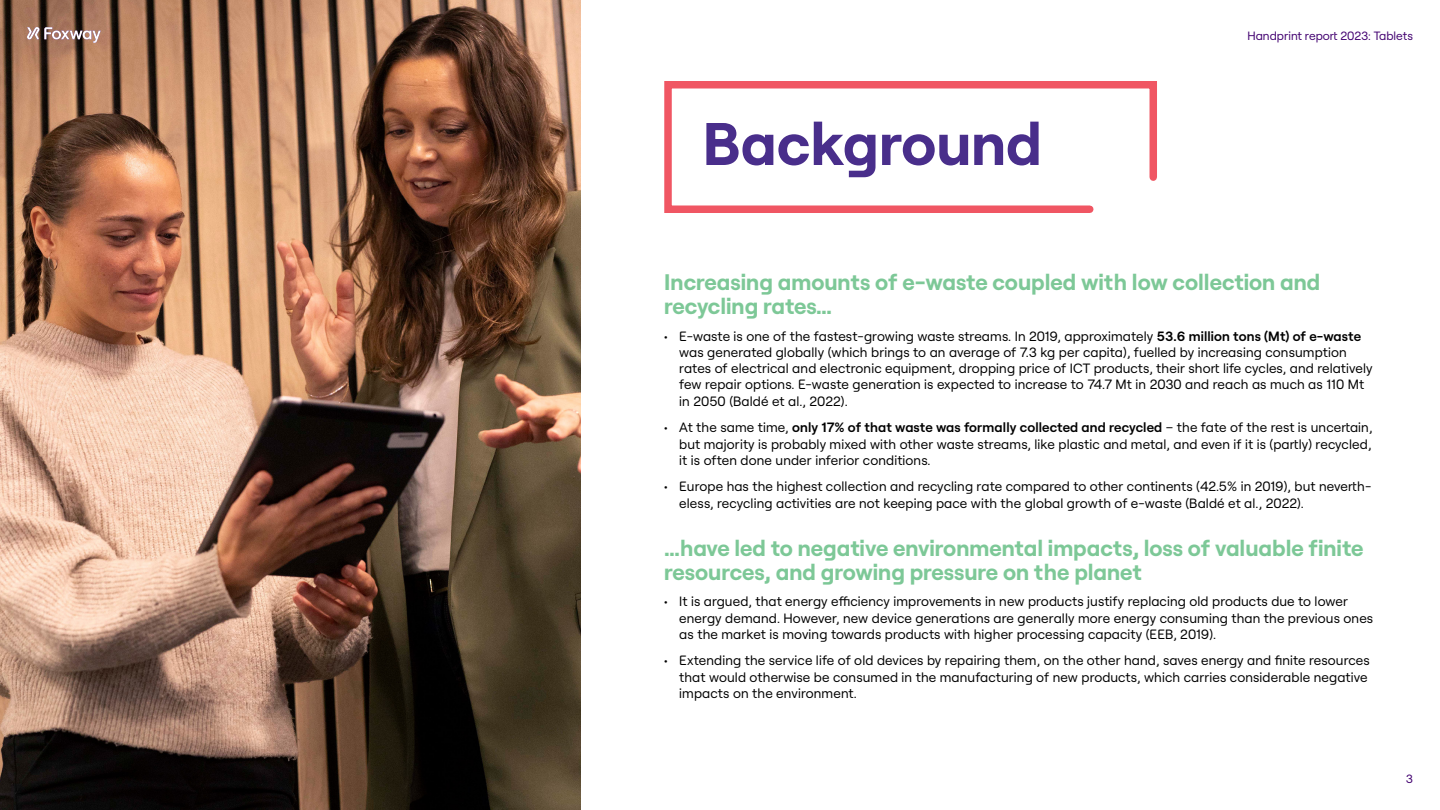
<style>
.page{position:relative;width:1440px;height:810px;background:#fff}
.page>*{position:absolute;margin:0;border:0;box-sizing:border-box;transform-origin:0 0}
.t1{font:700 60px "Roobert Foxway";color:#492e8b}
.t2{font:700 22.5px/24px "Roobert Foxway";color:#7dc897}
.t3{font:13.5px/16.2px "Roobert Foxway";letter-spacing:.01em;color:#000}
.t4{font:12px "Roobert Foxway";color:#420070}
.s1{font-weight:600}
</style>
<div class="page">
<svg style="left:664px;top:81px;width:493px;height:132px"></svg>
<img style="left:0;top:0;width:580px;height:810px">
<svg style="left:27px;top:27px;width:74px;height:16px"></svg>
<h1 class="t1" style="left:703px;top:97px;width:341px">Background</h1>
<p class="t4" style="left:1248px;top:26px;width:167px">Handprint report 2023: Tablets</p>
<h2 class="t2" style="left:664px;top:268px;width:658px">Increasing amounts of e-waste coupled with low collection and recycling rates…</h2>
<p class="t3" style="left:679px;top:327px;width:695px;text-indent:-15px">• E-waste is one of the fastest-growing waste streams. In 2019, approximately <span class="s1">53.6 million tons (Mt) of e-waste </span>was generated globally (which brings to an average of 7.3 kg per capita), fuelled by increasing consumption rates of electrical and electronic equipment, dropping price of ICT products, their short life cycles, and relatively few repair options. E-waste generation is expected to increase to 74.7 Mt in 2030 and reach as much as 110 Mt in 2050 (Baldé et al., 2022).</p>
<p class="t3" style="left:679px;top:418px;width:695px;text-align:justify;text-indent:-15px">• At the same time, <span class="s1">only 17% of that waste was formally collected and recycled</span> – the fate of the rest is uncertain, but majority is probably mixed with other waste streams, like plastic and metal, and even if it is (partly) recycled, it is often done under inferior conditions.</p>
<p class="t3" style="left:679px;top:478px;width:694px;text-indent:-15px">• Europe has the highest collection and recycling rate compared to other continents (42.5% in 2019), but neverth&shy;eless, recycling activities are not keeping pace with the global growth of e-waste (Baldé et al., 2022).</p>
<h2 class="t2" style="left:664px;top:534px;width:701px">…have led to negative environmental impacts, loss of valuable finite resources, and growing pressure on the planet</h2>
<p class="t3" style="left:679px;top:592px;width:696px;text-indent:-15px">• It is argued, that energy efficiency improvements in new products justify replacing old products due to lower energy demand. However, new device generations are generally more energy consuming than the previous ones as the market is moving towards products with higher processing capacity (EEB, 2019).</p>
<p class="t3" style="left:679px;top:652px;width:692px;text-indent:-15px">• Extending the service life of old devices by repairing them, on the other hand, saves energy and finite resources that would otherwise be consumed in the manufacturing of new products, which carries considerable negative impacts on the environment.</p>
<p class="t4" style="left:1406px;top:770px;width:9px">3</p>
</div>
